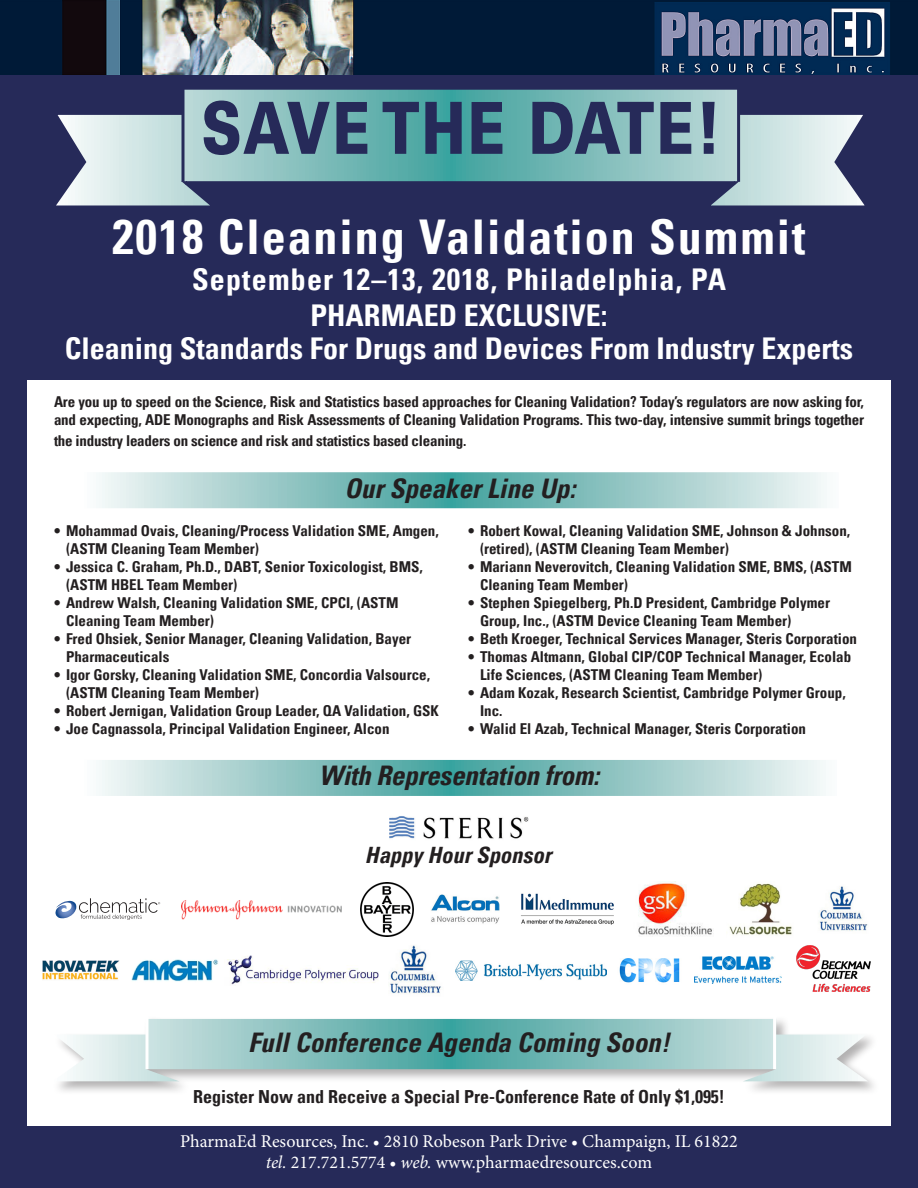
<style>
.page{position:relative;width:918px;height:1188px;background:#fff}
.page>*{position:absolute;margin:0;border:0;box-sizing:border-box;transform-origin:0 0}
.t1{font:900 72px "Univers LT Pro 75";letter-spacing:.03em;color:#262a59;scale:.78 1}
.t2{font:700 condensed 48px "Univers LT Pro";letter-spacing:.04em;color:#fff}
.t3{font:700 condensed 30px "Univers LT Pro";color:#fff}
.t4{font:700 condensed 30px "Univers LT Pro";letter-spacing:.04em;color:#fff}
.t5{font:italic 700 condensed 27px "Univers LT Pro";color:#231f20}
.t6{font:italic 700 condensed 22.5px "Univers LT Pro";color:#231f20}
.t7{font:18px "Minion Pro";color:#fff}
.intro_copy{font:700 condensed 18px "Univers LT Pro";color:#231f20}
.intro_BL{font:700 condensed 15px/18px "Univers LT Pro";color:#231f20}
.intro_copy-2{font:700 condensed 15px/18px "Univers LT Pro";letter-spacing:-.015em;color:#231f20}
.s1{font-style:italic}
</style>
<div class="page">
<div style="left:0;top:74px;width:918px;height:306px;background:#262a59"></div>
<div style="left:0;top:1126px;width:918px;height:62px;background:#262a59"></div>
<div style="left:0;top:11px;width:27px;height:1126px;background:#262a59"></div>
<div style="left:891px;top:0;width:27px;height:1126px;background:#262a59"></div>
<img style="left:0;top:0;width:918px;height:75px">
<svg style="left:56px;top:89px;width:809px;height:117px"></svg>
<hr style="left:182px;top:88px;width:2px;height:94px;background:#262a59">
<hr style="left:737px;top:88px;width:3px;height:94px;background:#262a59">
<div style="left:52px;top:1015px;width:829px;height:81px;background:#231f20;opacity:.35"></div>
<svg style="left:53px;top:1019px;width:815px;height:62px;background:#a8cfcd"></svg>
<hr style="left:146px;top:1018px;width:2px;height:50px;background:#fff">
<hr style="left:773px;top:1018px;width:3px;height:50px;background:#fff">
<svg style="left:99px;top:472px;width:728px;height:36px;background:#99cac8"></svg>
<svg style="left:99px;top:760px;width:727px;height:36px;background:#99cac8"></svg>
<img style="left:638px;top:882px;width:74px;height:54px">
<img style="left:360px;top:882px;width:54px;height:54px">
<img style="left:521px;top:893px;width:93px;height:32px">
<img style="left:431px;top:894px;width:68px;height:30px">
<img style="left:182px;top:900px;width:160px;height:20px">
<img style="left:729px;top:883px;width:63px;height:52px">
<svg style="left:55px;top:898px;width:105px;height:22px"></svg>
<img style="left:819px;top:886px;width:49px;height:45px">
<img style="left:389px;top:816px;width:140px;height:23px">
<img style="left:390px;top:945px;width:51px;height:49px">
<img style="left:619px;top:958px;width:61px;height:25px">
<img style="left:455px;top:960px;width:152px;height:20px">
<img style="left:227px;top:955px;width:151px;height:30px">
<img style="left:131px;top:959px;width:87px;height:23px">
<img style="left:695px;top:957px;width:87px;height:27px">
<img style="left:796px;top:945px;width:75px;height:47px">
<img style="left:42px;top:960px;width:77px;height:20px">
<p class="t1" style="left:201px;top:78px;width:668px">SAVE THE DATE!</p>
<p class="t2" style="left:112px;top:208px;width:695px">2018 Cleaning Validation Summit</p>
<p class="t4" style="left:192px;top:261px;width:536px">September 12–13, 2018, Philadelphia, PA</p>
<p class="t3" style="left:311px;top:297px;width:298px">PHARMAED EXCLUSIVE:</p>
<p class="t3" style="left:65px;top:330px;width:790px">Cleaning Standards For Drugs and Devices From Industry Experts</p>
<p class="intro_copy-2" style="left:54px;top:392px;width:812px">Are you up to speed on the Science, Risk and Statistics based approaches for Cleaning Validation? Today’s regulators are now asking for, and expecting, ADE Monographs and Risk Assessments of Cleaning Validation Programs. This two-day, intensive summit brings together</p>
<p class="intro_copy-2" style="left:54px;top:431px;width:414px">the industry leaders on science and risk and statistics based cleaning.</p>
<h1 class="t5" style="left:344px;top:472px;width:232px">Our Speaker Line Up:</h1>
<p class="intro_BL" style="left:66px;top:521px;width:374px;text-indent:-12px">• Mohammad Ovais, Cleaning/Process Validation SME, Amgen, (ASTM Cleaning Team Member)</p>
<p class="intro_BL" style="left:66px;top:557px;width:358px;text-indent:-12px">• Jessica C. Graham, Ph.D., DABT, Senior Toxicologist, BMS, (ASTM HBEL Team Member)</p>
<p class="intro_BL" style="left:66px;top:593px;width:334px;text-indent:-12px">• Andrew Walsh, Cleaning Validation SME, CPCI, (ASTM<br>Cleaning Team Member)</p>
<p class="intro_BL" style="left:66px;top:629px;width:347px;text-indent:-12px">• Fred Ohsiek, Senior Manager, Cleaning Validation, Bayer<br>Pharmaceuticals</p>
<p class="intro_BL" style="left:66px;top:665px;width:366px;text-indent:-12px">• Igor Gorsky, Cleaning Validation SME, Concordia Valsource, (ASTM Cleaning Team Member)</p>
<p class="intro_BL" style="left:54px;top:701px;width:386px">• Robert Jernigan, Validation Group Leader, QA Validation, GSK</p>
<p class="intro_BL" style="left:54px;top:719px;width:337px">• Joe Cagnassola, Principal Validation Engineer, Alcon</p>
<p class="intro_BL" style="left:480px;top:521px;width:372px;text-indent:-12px">• Robert Kowal, Cleaning Validation SME, Johnson &amp; Johnson, (retired), (ASTM Cleaning Team Member)</p>
<p class="intro_BL" style="left:480px;top:557px;width:373px;text-indent:-12px">• Mariann Neverovitch, Cleaning Validation SME, BMS, (ASTM<br>Cleaning Team Member)</p>
<p class="intro_BL" style="left:480px;top:593px;width:351px;text-indent:-12px">• Stephen Spiegelberg, Ph.D President, Cambridge Polymer<br>Group, Inc., (ASTM Device Cleaning Team Member)</p>
<p class="intro_BL" style="left:468px;top:629px;width:391px">• Beth Kroeger, Technical Services Manager, Steris Corporation</p>
<p class="intro_BL" style="left:480px;top:647px;width:373px;text-indent:-12px">• Thomas Altmann, Global CIP/COP Technical Manager, Ecolab<br>Life Sciences, (ASTM Cleaning Team Member)</p>
<p class="intro_BL" style="left:480px;top:683px;width:367px;text-indent:-12px">• Adam Kozak, Research Scientist, Cambridge Polymer Group,<br>Inc.</p>
<p class="intro_BL" style="left:468px;top:719px;width:340px">• Walid El Azab, Technical Manager, Steris Corporation</p>
<h1 class="t5" style="left:319px;top:759px;width:282px">With Representation from:</h1>
<h1 class="t6" style="left:365px;top:841px;width:188px">Happy Hour Sponsor</h1>
<h1 class="t5" style="left:248px;top:1026px;width:423px">Full Conference Agenda Coming Soon!</h1>
<p class="intro_copy" style="left:193px;top:1085px;width:533px">Register Now and Receive a Special Pre-Conference Rate of Only $1,095!</p>
<p class="t7" style="left:180px;top:1131px;width:559px">PharmaEd Resources, Inc. • 2810 Robeson Park Drive • Champaign, IL 61822</p>
<p class="t7" style="left:266px;top:1152px;width:388px"><span class="s1">tel.</span> 217.721.5774 • <span class="s1">web.</span> www.pharmaedresources.com</p>
</div>
